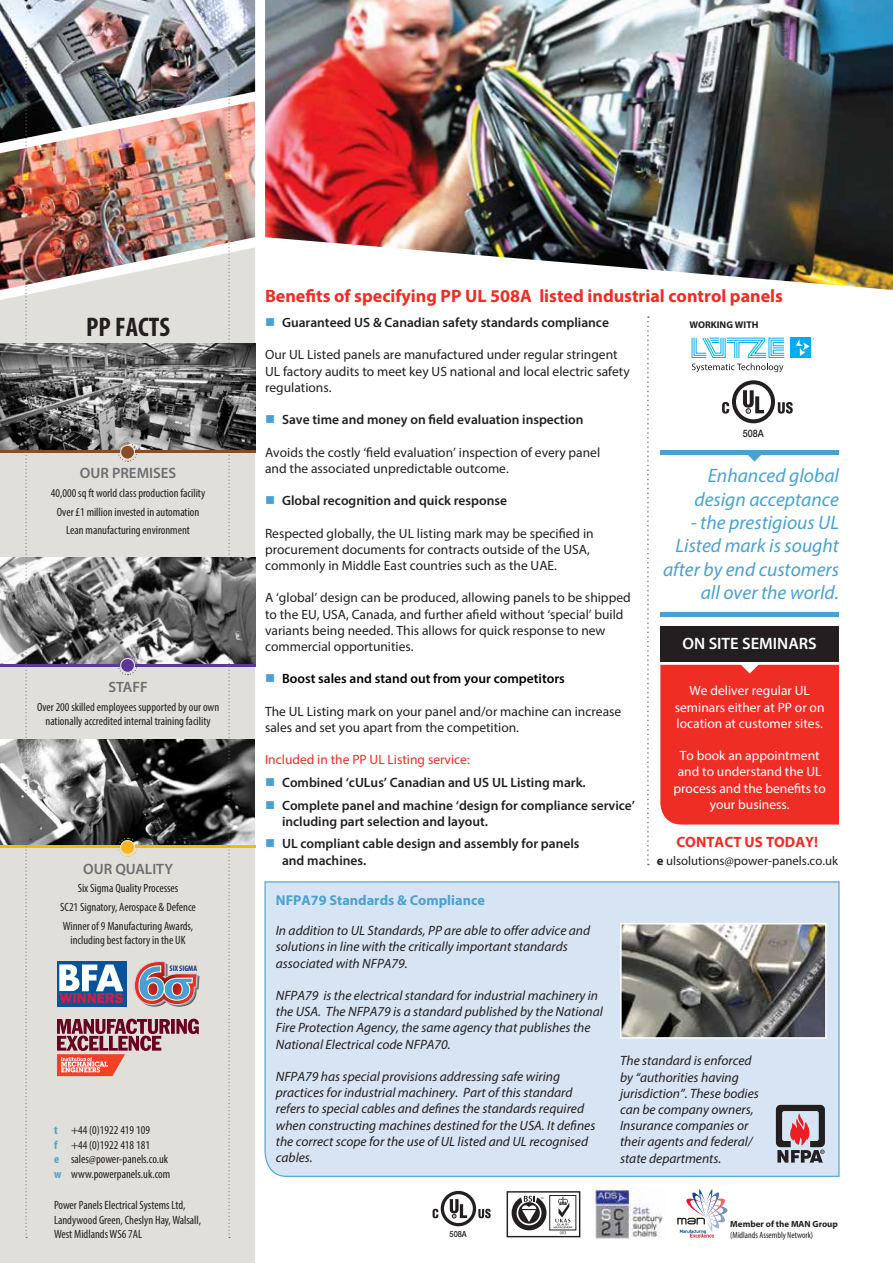
<style>
.page{position:relative;width:893px;height:1263px;background:#fff}
.page>*{position:absolute;margin:0;border:0;box-sizing:border-box;transform-origin:0 0}
.t1{font:700 condensed 27px "Myriad Pro";color:#231f20}
.t2{font:italic 19.5px/23.4px "Myriad Pro";color:#49a1d2;text-align:right}
.t3{font:700 18px "Myriad Pro";color:#ee2e24}
.t4{font:600 16.5px "Myriad Pro";color:#fff}
.t5{font:600 15px "Myriad Pro";color:#6d6e71}
.t6{font:700 15px "Myriad Pro";color:#ee2e24}
.t7{font:800 14.85px "Franklin Gothic";letter-spacing:-.01em;color:#ca1f4d}
.t8{font:700 14.25px "Myriad Pro";color:#49a1d2}
.t9{font:italic 13.5px/16.2px "Myriad Pro";color:#231f20}
.t10{font:13.5px/16.2px "Myriad Pro";color:#231f20}
.t11{font:600 13.5px/16.2px "Myriad Pro";color:#231f20}
.t12{font:13.5px/16.2px "Myriad Pro";color:#fff;text-align:center}
.t13{font:600 13.5px "Myriad Pro";color:#000}
.t14{font:13.5px "Myriad Pro";color:#ee2e24}
.t15{font:12.75px "Myriad Pro";color:#231f20}
.t16{font:condensed 12px/14.4px "Myriad Pro";color:#231f20;text-align:center}
.t17{font:500 10.2px "Helvetica Neue LT Com";color:#231f20;scale:.88 1}
.t18{font:700 9.75px "Myriad Pro";color:#231f20}
.t19{font:condensed 9px "Myriad Pro";color:#231f20}
.t20{font:700 9px "Myriad Pro";color:#231f20}
.t21{font:500 8.4px "Helvetica Neue LT Com";color:#231f20;scale:.88 1}
.t22{font:700 condensed 8.1px "Myriad Pro";color:#1b3281}
.t23{font:4.2px "Palatino";color:#00aeef}
.s1{font-weight:700;color:#49a1d2}
.s2{color:#49a1d2}
.s3{font-weight:700}
</style>
<div class="page">
<div style="left:0;top:290px;width:255px;height:973px;background:#e1dfd9"></div>
<div style="left:264px;top:881px;width:576px;height:296px;background:#d7e4f3"></div>
<img style="left:265px;top:0;width:628px;height:290px">
<img style="left:0;top:143px;width:255px;height:147px">
<img style="left:0;top:0;width:255px;height:143px">
<img style="left:0;top:344px;width:255px;height:106px">
<hr style="left:0;top:450px;width:255px;height:2px;background:#884c28">
<img style="left:0;top:558px;width:255px;height:106px">
<img style="left:0;top:739px;width:255px;height:107px">
<hr style="left:0;top:664px;width:255px;height:2px;background:#5c3896">
<hr style="left:0;top:846px;width:255px;height:2px;background:#fcb515">
<svg style="left:117px;top:442px;width:21px;height:20px"></svg>
<svg style="left:117px;top:655px;width:21px;height:21px"></svg>
<svg style="left:117px;top:837px;width:21px;height:21px"></svg>
<div style="left:121px;top:658px;width:13px;height:14px;background:#5c3896;border-radius:50%"></div>
<div style="left:120px;top:658px;width:15px;height:15px;border:1px solid #e1dfd9;border-radius:50%"></div>
<div style="left:121px;top:840px;width:13px;height:14px;background:#fcb515;border-radius:50%"></div>
<div style="left:120px;top:840px;width:15px;height:15px;border:1px solid #e1dfd9;border-radius:50%"></div>
<div style="left:549px;top:1195px;width:27px;height:35px;border:1px solid #231f20"></div>
<svg style="left:553px;top:1197px;width:19px;height:37px"></svg>
<div style="left:507px;top:1191px;width:73px;height:46px;border:1px solid #231f20"></div>
<svg style="left:512px;top:1196px;width:34px;height:34px"></svg>
<svg style="left:433px;top:1191px;width:58px;height:35px"></svg>
<svg style="left:722px;top:380px;width:71px;height:43px"></svg>
<img style="left:592px;top:1187px;width:72px;height:52px">
<div style="left:790px;top:338px;width:21px;height:20px;background:#00aeef"></div>
<svg style="left:796px;top:339px;width:13px;height:17px"></svg>
<svg style="left:691px;top:337px;width:93px;height:35px"></svg>
<svg style="left:647px;top:316px;width:2px;height:549px"></svg>
<div style="left:660px;top:626px;width:179px;height:35px;background:#231f20"></div>
<svg style="left:677px;top:1189px;width:50px;height:48px"></svg>
<svg style="left:228px;top:53px;width:2px;height:1185px"></svg>
<svg style="left:26px;top:53px;width:1px;height:1185px"></svg>
<div style="left:660px;top:664px;width:179px;height:160px;background:#ee2e24"></div>
<svg style="left:745px;top:454px;width:19px;height:7px"></svg>
<svg style="left:776px;top:1105px;width:49px;height:57px"></svg>
<hr style="left:660px;top:612px;width:179px;height:4px;background:#49a1d2">
<hr style="left:660px;top:450px;width:179px;height:4px;background:#49a1d2">
<img style="left:623px;top:926px;width:201px;height:110px">
<div style="left:620px;top:923px;width:207px;height:116px;border:2px solid #fff"></div>
<svg style="left:57px;top:1019px;width:142px;height:57px"></svg>
<div style="left:57px;top:961px;width:69px;height:46px;background:#07539a"></div>
<svg style="left:59px;top:964px;width:64px;height:27px"></svg>
<svg style="left:134px;top:961px;width:65px;height:46px"></svg>
<h1 class="t1" style="left:86px;top:311px;width:85px">PP FACTS</h1>
<p class="t5" style="left:80px;top:464px;width:98px">OUR PREMISES</p>
<p class="t16" style="left:51px;top:483px;width:156px;line-height:18.6px">40,000 sq ft world class production facility<br>Over £1 million invested in automation<br>Lean manufacturing environment</p>
<p class="t5" style="left:108px;top:677px;width:41px">STAFF</p>
<p class="t16" style="left:37px;top:699px;width:184px">Over 200 skilled employees supported by our own nationally accredited internal training facility</p>
<p class="t5" style="left:83px;top:859px;width:91px">OUR QUALITY</p>
<p class="t16" style="left:60px;top:879px;width:137px;line-height:18.6px">Six Sigma Quality Processes<br>SC21 Signatory, Aerospace &amp; Defence<br>Winner of 9 Manufacturing Awards,</p>
<p class="t16" style="left:71px;top:933px;width:117px">including best factory in the UK</p>
<p class="t7" style="left:60px;top:988px;width:66px">WINNERS</p>
<p class="t22" style="left:170px;top:963px;width:29px">SIX SIGMA</p>
<p class="t16" style="left:54px;top:1123px;width:118px;text-align:left"><span class="s1">t</span> +44 (0)1922 419 109<br><span class="s1">f</span> +44 (0)1922 418 181<br><span class="s1">e</span> sales@power-panels.co.uk <span class="s1">w</span> www.powerpanels.uk.com</p>
<p class="t16" style="left:54px;top:1198px;width:149px;text-align:left">Power Panels Electrical Systems Ltd,<br>Landywood Green, Cheslyn Hay, Walsall,<br>West Midlands WS6 7AL</p>
<h3 class="t3" style="left:265px;top:284px;width:519px">Benefits of specifying PP UL 508A listed industrial control panels</h3>
<p class="t11" style="left:265px;top:314px;width:345px"><span class="s2">■</span> Guaranteed US &amp; Canadian safety standards compliance</p>
<p class="t10" style="left:265px;top:346px;width:366px">Our UL Listed panels are manufactured under regular stringent<br>UL factory audits to meet key US national and local electric safety regulations.</p>
<p class="t11" style="left:265px;top:411px;width:320px"><span class="s2">■</span> Save time and money on field evaluation inspection</p>
<p class="t10" style="left:265px;top:444px;width:337px">Avoids the costly ‘field evaluation’ inspection of every panel and the associated unpredictable outcome.</p>
<p class="t11" style="left:265px;top:492px;width:243px"><span class="s2">■</span> Global recognition and quick response</p>
<p class="t10" style="left:265px;top:525px;width:330px">Respected globally, the UL listing mark may be specified in procurement documents for contracts outside of the USA, commonly in Middle East countries such as the UAE.</p>
<p class="t10" style="left:265px;top:589px;width:367px">A ‘global’ design can be produced, allowing panels to be shipped to the EU, USA, Canada, and further afield without ‘special’ build variants being needed. This allows for quick response to new commercial opportunities.</p>
<p class="t13" style="left:265px;top:670px;width:301px"><span class="s2">■</span> Boost sales and stand out from your competitors</p>
<p class="t10" style="left:265px;top:703px;width:358px">The UL Listing mark on your panel and/or machine can increase sales and set you apart from the competition.</p>
<p class="t14" style="left:265px;top:751px;width:206px">Included in the PP UL Listing service:</p>
<p class="t11" style="left:265px;top:774px;width:322px"><span class="s2">■</span> Combined ‘cULus’ Canadian and US UL Listing mark.</p>
<p class="t11" style="left:282px;top:796px;width:354px;text-indent:-17px"><span class="s2">■</span> Complete panel and machine ‘design for compliance service’ including part selection and layout.</p>
<p class="t11" style="left:282px;top:835px;width:299px;text-indent:-17px"><span class="s2">■</span> UL compliant cable design and assembly for panels and machines.</p>
<p class="t18" style="left:689px;top:319px;width:71px">WORKING WITH</p>
<p class="t17" style="left:743px;top:427px;width:25px">508A</p>
<p class="t23" style="left:812px;top:337px;width:3px">®</p>
<h2 class="t2" style="left:694px;top:464px;width:146px">Enhanced global design acceptance</h2>
<h2 class="t2" style="left:663px;top:510px;width:177px">- the prestigious UL<br>Listed mark is sought after by end customers all over the world.</h2>
<p class="t4" style="left:682px;top:633px;width:136px">ON SITE SEMINARS</p>
<p class="t12" style="left:675px;top:682px;width:151px">We deliver regular UL seminars either at PP or on location at customer sites.</p>
<p class="t12" style="left:674px;top:747px;width:154px">To book an appointment and to understand the UL process and the benefits to your business.</p>
<p class="t6" style="left:676px;top:832px;width:143px">CONTACT US TODAY!</p>
<p class="t15" style="left:657px;top:852px;width:183px"><span class="s3">e</span> ulsolutions@power-panels.co.uk</p>
<p class="t8" style="left:276px;top:890px;width:211px">NFPA79 Standards &amp; Compliance</p>
<p class="t9" style="left:276px;top:922px;width:316px">In addition to UL Standards, PP are able to offer advice and solutions in line with the critically important standards associated with NFPA79.</p>
<p class="t9" style="left:276px;top:987px;width:329px">NFPA79 is the electrical standard for industrial machinery in the USA. The NFPA79 is a standard published by the National Fire Protection Agency, the same agency that publishes the National Electrical code NFPA70.</p>
<p class="t9" style="left:276px;top:1068px;width:321px">NFPA79 has special provisions addressing safe wiring practices for industrial machinery. Part of this standard refers to special cables and defines the standards required when constructing machines destined for the USA. It defines the correct scope for the use of UL listed and UL recognised cables.</p>
<p class="t9" style="left:620px;top:1052px;width:140px">The standard is enforced by “authorities having jurisdiction”. These bodies can be company owners,<br>Insurance companies or their agents and federal/ state departments.</p>
<p class="t21" style="left:450px;top:1229px;width:21px">508A</p>
<p class="t20" style="left:730px;top:1218px;width:109px">Member of the MAN Group</p>
<p class="t19" style="left:730px;top:1229px;width:84px">(Midlands Assembly Network)</p>
</div>
